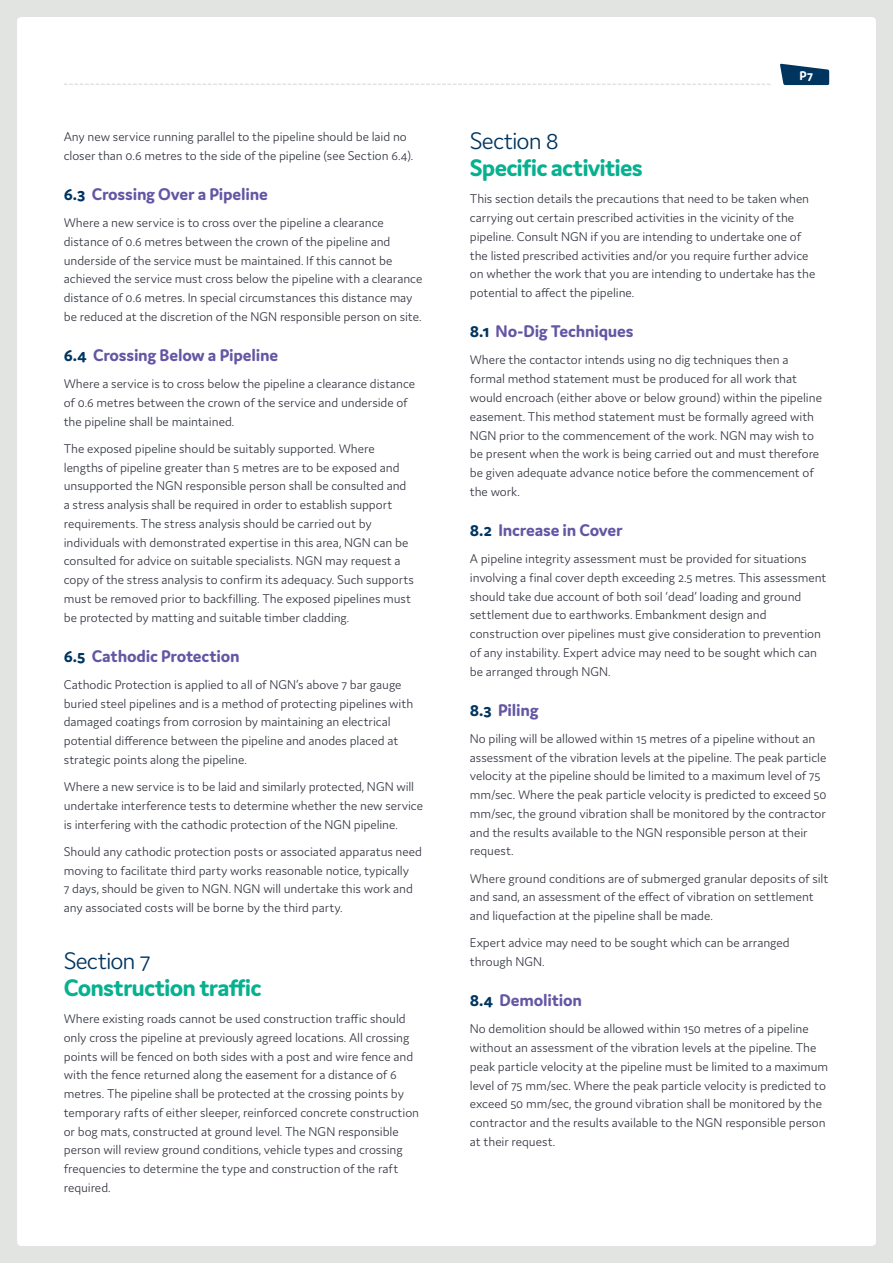
<style>
.page{position:relative;width:893px;height:1263px;background:#e2e4e2}
.page>*{position:absolute;margin:0;border:0;box-sizing:border-box;transform-origin:0 0}
.Subhead_1{font:700 25.5px/27px "Domus";letter-spacing:-.035em;color:#07b18f}
.Subhead_2{font:700 18px "Domus";letter-spacing:-.01em;color:#6556a4}
.Body{font:300 13.5px/18.8px "Domus";letter-spacing:-.005em;color:#323640}
.t1{font:700 13.5px "Domus";color:#fff}
.s1{color:#003560}
.s2{font-weight:300;color:#003560}
</style>
<div class="page">
<div style="left:17px;top:17px;width:859px;height:1229px;background:#fff;border-radius:4px"></div>
<svg style="left:780px;top:64px;width:49px;height:21px"></svg>
<svg style="left:64px;top:83px;width:707px;height:2px"></svg>
<p class="Body" style="left:64px;top:127px;width:351px">Any new service running parallel to the pipeline should be laid no closer than 0.6 metres to the side of the pipeline (see Section 6.4).</p>
<p class="Subhead_2" style="left:64px;top:184px;width:206px"><span class="s1">6.3</span> Crossing Over a Pipeline</p>
<p class="Body" style="left:64px;top:213px;width:360px">Where a new service is to cross over the pipeline a clearance distance of 0.6 metres between the crown of the pipeline and underside of the service must be maintained. If this cannot be achieved the service must cross below the pipeline with a clearance distance of 0.6 metres. In special circumstances this distance may be reduced at the discretion of the NGN responsible person on site.</p>
<p class="Subhead_2" style="left:64px;top:345px;width:216px"><span class="s1">6.4</span> Crossing Below a Pipeline</p>
<p class="Body" style="left:64px;top:374px;width:353px">Where a service is to cross below the pipeline a clearance distance of 0.6 metres between the crown of the service and underside of the pipeline shall be maintained.</p>
<p class="Body" style="left:64px;top:439px;width:352px">The exposed pipeline should be suitably supported. Where lengths of pipeline greater than 5 metres are to be exposed and unsupported the NGN responsible person shall be consulted and a stress analysis shall be required in order to establish support requirements. The stress analysis should be carried out by individuals with demonstrated expertise in this area, NGN can be consulted for advice on suitable specialists. NGN may request a copy of the stress analysis to confirm its adequacy. Such supports must be removed prior to backfilling. The exposed pipelines must be protected by matting and suitable timber cladding.</p>
<p class="Subhead_2" style="left:64px;top:646px;width:177px"><span class="s1">6.5</span> Cathodic Protection</p>
<p class="Body" style="left:64px;top:675px;width:351px">Cathodic Protection is applied to all of NGN’s above 7 bar gauge buried steel pipelines and is a method of protecting pipelines with damaged coatings from corrosion by maintaining an electrical potential difference between the pipeline and anodes placed at strategic points along the pipeline.</p>
<p class="Body" style="left:64px;top:777px;width:361px">Where a new service is to be laid and similarly protected, NGN will undertake interference tests to determine whether the new service is interfering with the cathodic protection of the NGN pipeline.</p>
<p class="Body" style="left:64px;top:842px;width:360px">Should any cathodic protection posts or associated apparatus need moving to facilitate third party works reasonable notice, typically<br>7 days, should be given to NGN. NGN will undertake this work and any associated costs will be borne by the third party.</p>
<p class="Subhead_1" style="left:64px;top:947px;width:199px"><span class="s2">Section 7<br></span>Construction traffic</p>
<p class="Body" style="left:64px;top:1009px;width:357px">Where existing roads cannot be used construction traffic should only cross the pipeline at previously agreed locations. All crossing points will be fenced on both sides with a post and wire fence and with the fence returned along the easement for a distance of 6 metres. The pipeline shall be protected at the crossing points by temporary rafts of either sleeper, reinforced concrete construction or bog mats, constructed at ground level. The NGN responsible person will review ground conditions, vehicle types and crossing frequencies to determine the type and construction of the raft required.</p>
<p class="t1" style="left:799px;top:68px;width:15px">P7</p>
<p class="Subhead_1" style="left:470px;top:127px;width:174px"><span class="s2">Section 8<br></span>Specific activities</p>
<p class="Body" style="left:470px;top:190px;width:347px">This section details the precautions that need to be taken when carrying out certain prescribed activities in the vicinity of the pipeline. Consult NGN if you are intending to undertake one of the listed prescribed activities and/or you require further advice on whether the work that you are intending to undertake has the potential to affect the pipeline.</p>
<p class="Subhead_2" style="left:470px;top:321px;width:165px"><span class="s1">8.1</span> No-Dig Techniques</p>
<p class="Body" style="left:470px;top:351px;width:354px">Where the contactor intends using no dig techniques then a formal method statement must be produced for all work that would encroach (either above or below ground) within the pipeline easement. This method statement must be formally agreed with NGN prior to the commencement of the work. NGN may wish to be present when the work is being carried out and must therefore be given adequate advance notice before the commencement of the work.</p>
<p class="Subhead_2" style="left:470px;top:520px;width:154px"><span class="s1">8.2</span> Increase in Cover</p>
<p class="Body" style="left:470px;top:549px;width:358px">A pipeline integrity assessment must be provided for situations involving a final cover depth exceeding 2.5 metres. This assessment should take due account of both soil ‘dead’ loading and ground settlement due to earthworks. Embankment design and construction over pipelines must give consideration to prevention of any instability. Expert advice may need to be sought which can be arranged through NGN.</p>
<p class="Subhead_2" style="left:470px;top:700px;width:70px"><span class="s1">8.3</span> Piling</p>
<p class="Body" style="left:470px;top:729px;width:358px">No piling will be allowed within 15 metres of a pipeline without an assessment of the vibration levels at the pipeline. The peak particle velocity at the pipeline should be limited to a maximum level of 75 mm/sec. Where the peak particle velocity is predicted to exceed 50 mm/sec, the ground vibration shall be monitored by the contractor and the results available to the NGN responsible person at their request.</p>
<p class="Body" style="left:470px;top:869px;width:360px">Where ground conditions are of submerged granular deposits of silt and sand, an assessment of the effect of vibration on settlement and liquefaction at the pipeline shall be made.</p>
<p class="Body" style="left:470px;top:933px;width:321px">Expert advice may need to be sought which can be arranged through NGN.</p>
<p class="Subhead_2" style="left:470px;top:990px;width:114px"><span class="s1">8.4</span> Demolition</p>
<p class="Body" style="left:470px;top:1019px;width:360px">No demolition should be allowed within 150 metres of a pipeline without an assessment of the vibration levels at the pipeline. The peak particle velocity at the pipeline must be limited to a maximum level of 75 mm/sec. Where the peak particle velocity is predicted to exceed 50 mm/sec, the ground vibration shall be monitored by the contractor and the results available to the NGN responsible person at their request.</p>
</div>
